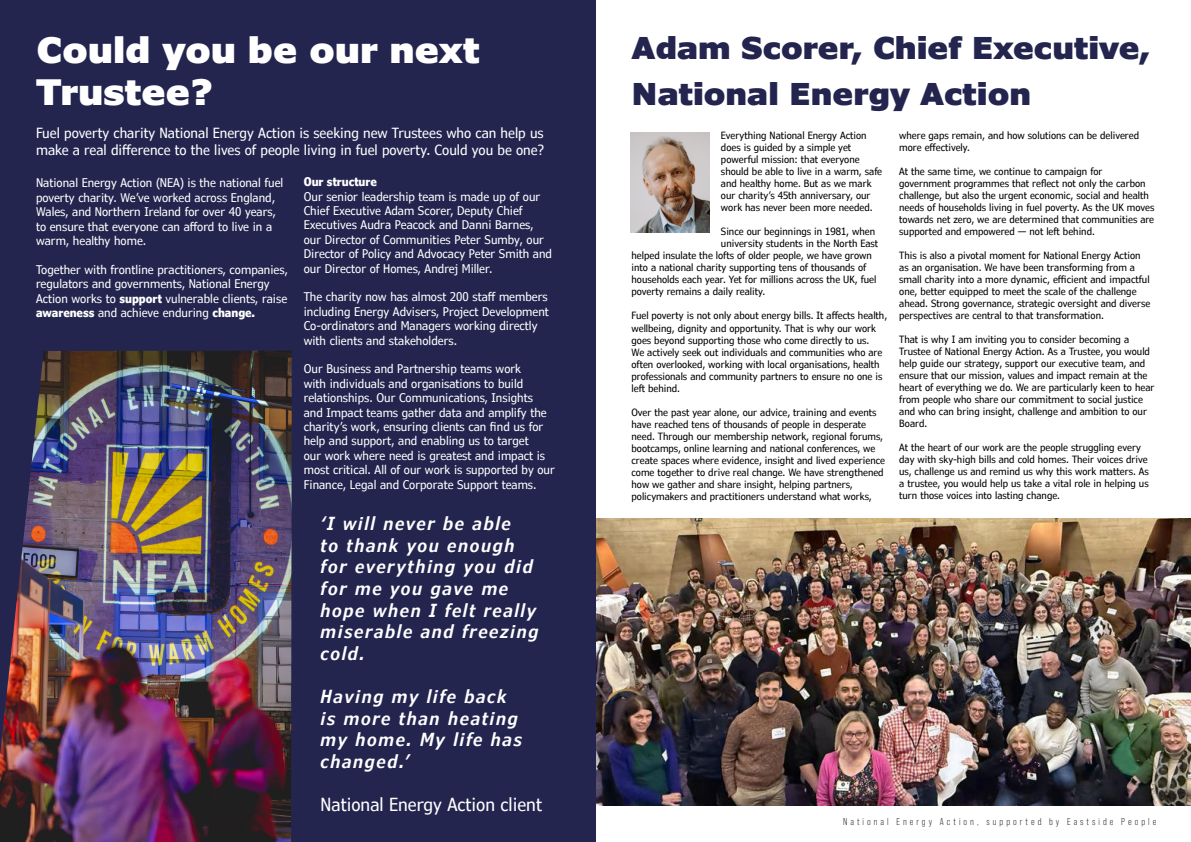
<style>
.page{position:relative;width:1191px;height:842px;background:#fff}
.page>*{position:absolute;margin:0;border:0;box-sizing:border-box;transform-origin:0 0}
.t1{font:900 35px/42px "Verdana Pro";color:#fff}
.t2{font:900 30px/46px "Verdana Pro";color:#23254f}
.t3{font:italic 600 condensed 18px/21.6px "Verdana Pro";letter-spacing:.09em;color:#fff}
.t4{font:condensed 18px "Verdana Pro";color:#fff}
.t5{font:condensed 14px/16.8px "Verdana Pro";color:#fff}
.t6{font:condensed 12px/14.4px "Verdana Pro";color:#fff}
.t7{font:700 condensed 12px "Verdana Pro";color:#fff}
.t8{font:condensed 10px/12px "Verdana Pro";color:#000001}
.t9{font:10px "Bebas Neue Pro";letter-spacing:.3em;color:#231f20}
.s1{font-weight:700}
</style>
<div class="page">
<div style="left:0;top:0;width:595px;height:842px;background:#23254f"></div>
<img style="left:0;top:351px;width:292px;height:491px">
<img style="left:596px;top:518px;width:595px;height:288px">
<img style="left:631px;top:132px;width:78px;height:101px">
<p class="t1" style="left:36px;top:29px;width:445px">Could you be our next<br>Trustee?</p>
<p class="t5" style="left:36px;top:125px;width:510px">Fuel poverty charity National Energy Action is seeking new Trustees who can help us make a real difference to the lives of people living in fuel poverty. Could you be one?</p>
<p class="t6" style="left:36px;top:176px;width:249px">National Energy Action (NEA) is the national fuel poverty charity. We’ve worked across England, Wales, and Northern Ireland for over 40 years, to ensure that everyone can afford to live in a warm, healthy home.</p>
<p class="t6" style="left:36px;top:262px;width:253px">Together with frontline practitioners, companies, regulators and governments, National Energy Action works to <span class="s1">support</span> vulnerable clients, raise <span class="s1">awareness</span> and achieve enduring <span class="s1">change.</span></p>
<p class="t7" style="left:304px;top:174px;width:75px">Our structure</p>
<p class="t6" style="left:304px;top:189px;width:250px">Our senior leadership team is made up of our Chief Executive Adam Scorer, Deputy Chief Executives Audra Peacock and Danni Barnes, our Director of Communities Peter Sumby, our Director of Policy and Advocacy Peter Smith and our Director of Homes, Andrej Miller.</p>
<p class="t6" style="left:304px;top:290px;width:247px">The charity now has almost 200 staff members including Energy Advisers, Project Development Co-ordinators and Managers working directly with clients and stakeholders.</p>
<p class="t6" style="left:304px;top:362px;width:253px">Our Business and Partnership teams work<br>with individuals and organisations to build relationships. Our Communications, Insights and Impact teams gather data and amplify the charity’s work, ensuring clients can find us for help and support, and enabling us to target<br>our work where need is greatest and impact is most critical. All of our work is supported by our Finance, Legal and Corporate Support teams.</p>
<p class="t3" style="left:320px;top:513px;width:219px">‘I will never be able<br>to thank you enough for everything you did for me you gave me hope when I felt really miserable and freezing cold.</p>
<p class="t3" style="left:320px;top:686px;width:203px">Having my life back is more than heating my home. My life has changed.’</p>
<p class="t4" style="left:320px;top:793px;width:223px">National Energy Action client</p>
<p class="t2" style="left:631px;top:25px;width:520px">Adam Scorer, Chief Executive,<br>National Energy Action</p>
<p class="t8" style="left:721px;top:130px;width:163px">Everything National Energy Action does is guided by a simple yet powerful mission: that everyone should be able to live in a warm, safe and healthy home. But as we mark our charity’s 45th anniversary, our work has never been more needed.</p>
<p class="t8" style="left:721px;top:226px;width:156px">Since our beginnings in 1981, when</p>
<p class="t8" style="left:721px;top:238px;width:159px">university students in the North East</p>
<p class="t8" style="left:631px;top:250px;width:242px">helped insulate the lofts of older people, we have grown</p>
<p class="t8" style="left:631px;top:262px;width:236px">into a national charity supporting tens of thousands of</p>
<p class="t8" style="left:631px;top:274px;width:246px">households each year. Yet for millions across the UK, fuel</p>
<p class="t8" style="left:631px;top:286px;width:135px">poverty remains a daily reality.</p>
<p class="t8" style="left:631px;top:310px;width:257px">Fuel poverty is not only about energy bills. It affects health, wellbeing, dignity and opportunity. That is why our work goes beyond supporting those who come directly to us.<br>We actively seek out individuals and communities who are often overlooked, working with local organisations, health professionals and community partners to ensure no one is left behind.</p>
<p class="t8" style="left:631px;top:406px;width:255px">Over the past year alone, our advice, training and events have reached tens of thousands of people in desperate need. Through our membership network, regional forums, bootcamps, online learning and national conferences, we create spaces where evidence, insight and lived experience come together to drive real change. We have strengthened how we gather and share insight, helping partners, policymakers and practitioners understand what works,</p>
<p class="t8" style="left:899px;top:130px;width:241px">where gaps remain, and how solutions can be delivered more effectively.</p>
<p class="t8" style="left:899px;top:166px;width:257px">At the same time, we continue to campaign for government programmes that reflect not only the carbon challenge, but also the urgent economic, social and health needs of households living in fuel poverty. As the UK moves towards net zero, we are determined that communities are supported and empowered — not left behind.</p>
<p class="t8" style="left:899px;top:250px;width:253px">This is also a pivotal moment for National Energy Action as an organisation. We have been transforming from a small charity into a more dynamic, efficient and impactful one, better equipped to meet the scale of the challenge ahead. Strong governance, strategic oversight and diverse perspectives are central to that transformation.</p>
<p class="t8" style="left:899px;top:334px;width:257px">That is why I am inviting you to consider becoming a Trustee of National Energy Action. As a Trustee, you would help guide our strategy, support our executive team, and ensure that our mission, values and impact remain at the heart of everything we do. We are particularly keen to hear from people who share our commitment to social justice and who can bring insight, challenge and ambition to our Board.</p>
<p class="t8" style="left:899px;top:442px;width:251px">At the heart of our work are the people struggling every day with sky-high bills and cold homes. Their voices drive us, challenge us and remind us why this work matters. As a trustee, you would help us take a vital role in helping us turn those voices into lasting change.</p>
<p class="t9" style="left:843px;top:816px;width:315px">National Energy Action, supported by Eastside People</p>
</div>
